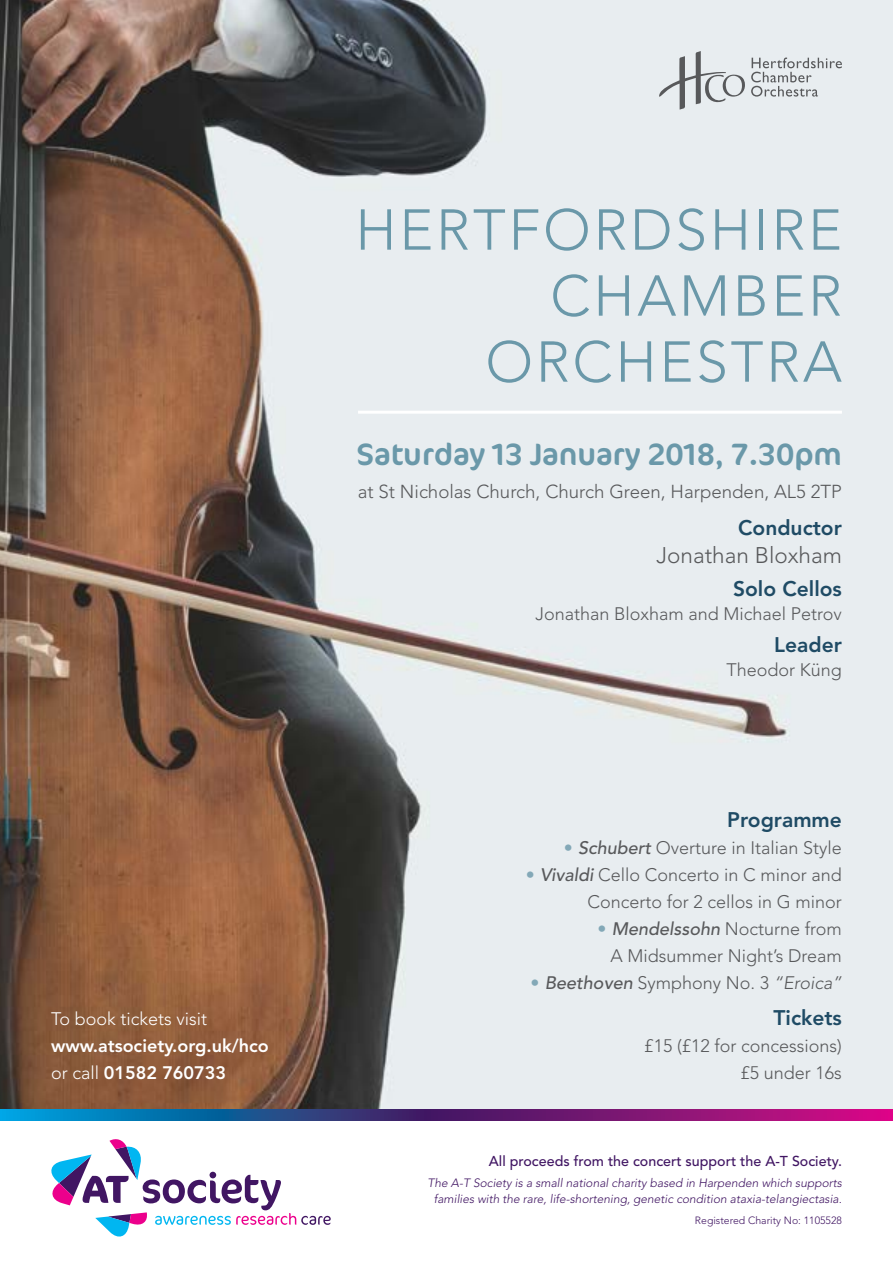
<style>
.page{position:relative;width:893px;height:1263px;background:#fff}
.page>*{position:absolute;margin:0;border:0;box-sizing:border-box;transform-origin:0 0}
.t1{font:300 57px/66px "Avenir";letter-spacing:.05em;color:#6a98a9;text-align:right}
.t2{font:31.05px "Cocon";color:#6a98a9}
.t3{font:300 22.5px "Avenir";color:#58595b}
.t4{font:800 21px "Avenir";color:#1f4b65}
.t5{font:300 18.6px "Avenir";color:#58595b}
.t6{font:300 18px/27px "Avenir";color:#58595b;text-align:right}
.t7{font:800 18px/27px "Avenir";color:#fff}
.t8{font:300 18px "Avenir";color:#fff}
.t9{font:500 14.25px "Avenir";color:#411663}
.t10{font:italic 300 12px/16.5px "Avenir";color:#411663;text-align:center}
.t11{font:300 10.5px "Avenir";color:#411663}
.s1{font-weight:300}
.s2{font-weight:800;color:#83a8b7}
.s3{font-weight:500;font-style:italic}
.s4{font-style:italic}
</style>
<div class="page">
<img style="left:0;top:0;width:893px;height:1110px">
<svg style="left:51px;top:1139px;width:280px;height:97px"></svg>
<hr style="left:358px;top:411px;width:484px;height:3px;background:#fff">
<svg style="left:0;top:1110px;width:893px;height:10px;background:#533889"></svg>
<svg style="left:751px;top:58px;width:91px;height:39px;background:#cdd1d4"></svg>
<svg style="left:659px;top:51px;width:86px;height:59px;background:#cdd1d4"></svg>
<p class="t8" style="left:51px;top:1008px;width:158px">To book tickets visit</p>
<p class="t7" style="left:51px;top:1032px;width:219px">www.atsociety.org.uk/hco <span class="s1">or call</span> 01582 760733</p>
<h1 class="t1" style="left:355px;top:197px;width:488px">HERTFORDSHIRE<br>CHAMBER<br>ORCHESTRA</h1>
<h2 class="t2" style="left:356px;top:436px;width:487px">Saturday 13 January 2018, 7.30pm</h2>
<p class="t5" style="left:358px;top:480px;width:486px">at St Nicholas Church, Church Green, Harpenden, AL 25 TP</p>
<p class="t4" style="left:738px;top:515px;width:105px">Conductor</p>
<p class="t3" style="left:656px;top:542px;width:187px">Jonathan Bloxham</p>
<p class="t4" style="left:733px;top:576px;width:110px">Solo Cellos</p>
<p class="t6" style="left:535px;top:600px;width:308px">Jonathan Bloxham and Michael Petrov</p>
<p class="t4" style="left:774px;top:632px;width:69px">Leader</p>
<p class="t6" style="left:726px;top:656px;width:117px">Theodor Küng</p>
<p class="t4" style="left:727px;top:808px;width:116px">Programme</p>
<p class="t6" style="left:564px;top:835px;width:280px"><span class="s2">•</span> <span class="s3">Schubert</span> Overture in Italian Style</p>
<p class="t6" style="left:526px;top:862px;width:318px"><span class="s2">•</span> <span class="s3">Vivaldi</span> Cello Concerto in C minor and<br>Concerto for 2 cellos in G minor</p>
<p class="t6" style="left:597px;top:916px;width:246px"><span class="s2">•</span> <span class="s3">Mendelssohn</span> Nocturne from<br>A Midsummer Nights’ Dream</p>
<p class="t6" style="left:531px;top:970px;width:313px"><span class="s2">•</span> <span class="s3">Beethoven</span> Symphony No 3. <span class="s4">“Eroica“</span></p>
<p class="t4" style="left:773px;top:1005px;width:70px">Tickets</p>
<p class="t6" style="left:644px;top:1032px;width:199px">£15 (£12 for concessions( £5 under 16s</p>
<p class="t9" style="left:489px;top:1153px;width:354px">All proceeds from the concert support the A T- Society.</p>
<p class="t10" style="left:428px;top:1174px;width:416px">The A T- Society is a small national charity based in Harpenden which supports families with the rare, life-shortening, genetic condition ataxia-telangiectasia.</p>
<p class="t11" style="left:695px;top:1214px;width:148px">Registered Charity No: 1105528</p>
</div>
